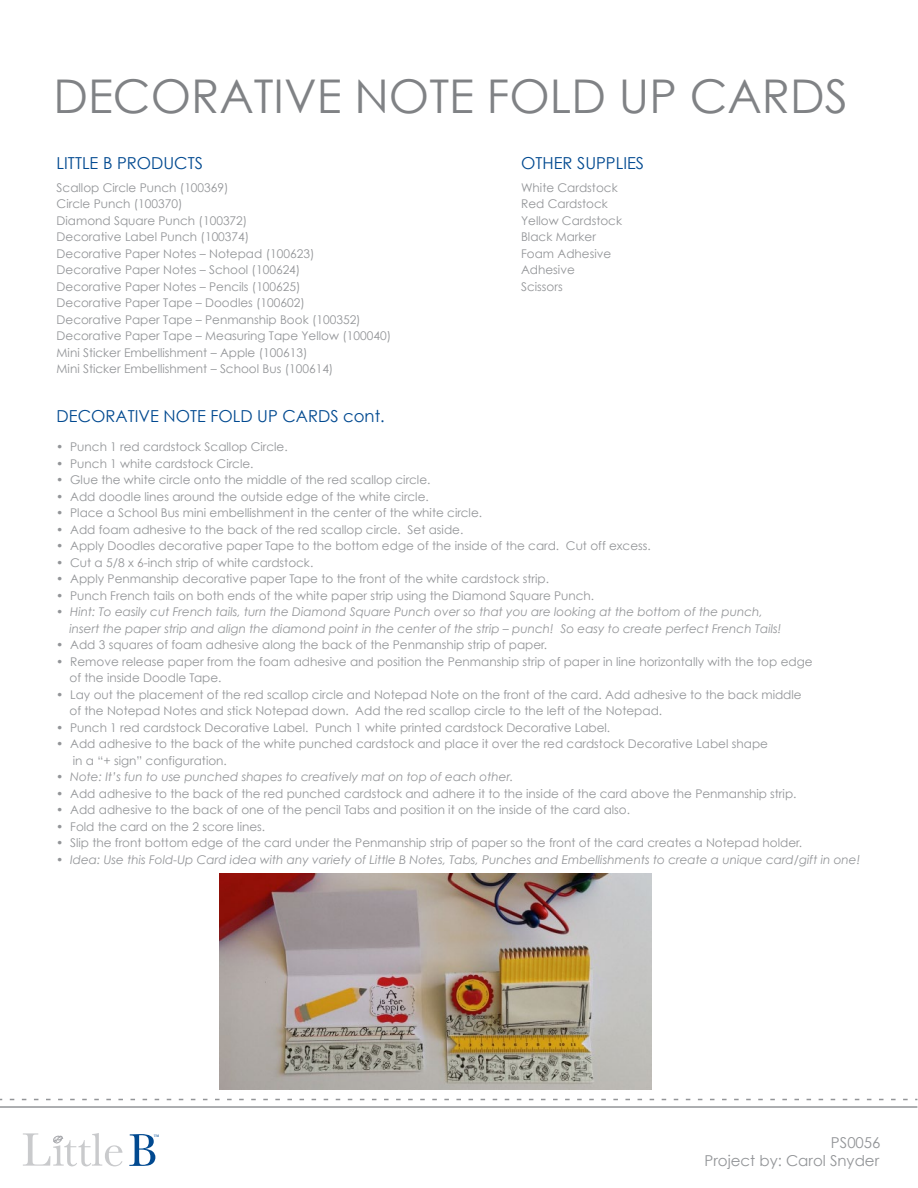
<style>
.page{position:relative;width:918px;height:1188px;background:#fff}
.page>*{position:absolute;margin:0;border:0;box-sizing:border-box;transform-origin:0 0}
.t1{font:46.5px "Century Gothic";color:#808285}
.t2{font:16.5px "Century Gothic";color:#014990}
.t3{font:15px/18px "Century Gothic";color:#939598;text-align:right}
.t4{font:12px/16.5px "Century Gothic";color:#939598}
.t5{font:italic 12px/16.5px "Century Gothic";color:#939598}
.t6{font:6.6px "Times";color:#014990}
.s1{font-style:normal}
</style>
<div class="page">
<svg style="left:129px;top:1134px;width:26px;height:32px"></svg>
<svg style="left:23px;top:1133px;width:99px;height:33px"></svg>
<svg style="left:10px;top:1099px;width:907px;height:1px"></svg>
<hr style="left:0;top:1106px;width:917px;height:2px;background:#939598">
<img style="left:220px;top:874px;width:432px;height:216px">
<h1 class="t1" style="left:53px;top:67px;width:796px">DECORATIVE NOTE FOLD UP CARDS</h1>
<h2 class="t2" style="left:57px;top:153px;width:148px">LITTLE B PRODUCTS</h2>
<h2 class="t2" style="left:521px;top:153px;width:125px">OTHER SUPPLIES</h2>
<p class="t4" style="left:57px;top:179px;width:336px">Scallop Circle Punch (100369)<br>Circle Punch (100370)<br>Diamond Square Punch (100372)<br>Decorative Label Punch (100374)<br>Decorative Paper Notes – Notepad (100623)<br>Decorative Paper Notes – School (100624)<br>Decorative Paper Notes – Pencils (100625)<br>Decorative Paper Tape – Doodles (100602)<br>Decorative Paper Tape – Penmanship Book (100352)<br>Decorative Paper Tape – Measuring Tape Yellow (100040)<br>Mini Sticker Embellishment – Apple (100613)<br>Mini Sticker Embellishment – School Bus (100614)</p>
<p class="t4" style="left:521px;top:179px;width:103px">White Cardstock<br>Red Cardstock<br>Yellow Cardstock<br>Black Marker<br>Foam Adhesive<br>Adhesive<br>Scissors</p>
<h2 class="t2" style="left:57px;top:406px;width:330px">DECORATIVE NOTE FOLD UP CARDS cont.</h2>
<p class="t4" style="left:56px;top:438px;width:233px">• Punch 1 red cardstock Scallop Circle.</p>
<p class="t4" style="left:56px;top:455px;width:199px">• Punch 1 white cardstock Circle.</p>
<p class="t4" style="left:56px;top:471px;width:376px">• Glue the white circle onto the middle of the red scallop circle.</p>
<p class="t4" style="left:56px;top:488px;width:374px">• Add doodle lines around the outside edge of the white circle.</p>
<p class="t4" style="left:56px;top:504px;width:427px">• Place a School Bus mini embellishment in the center of the white circle.</p>
<p class="t4" style="left:56px;top:521px;width:409px">• Add foam adhesive to the back of the red scallop circle. Set aside.</p>
<p class="t4" style="left:56px;top:537px;width:596px">• Apply Doodles decorative paper Tape to the bottom edge of the inside of the card. Cut off excess.</p>
<p class="t4" style="left:56px;top:554px;width:259px">• Cut a 5/8 x 6-inch strip of white cardstock.</p>
<p class="t4" style="left:56px;top:570px;width:494px">• Apply Penmanship decorative paper Tape to the front of the white cardstock strip.</p>
<p class="t4" style="left:56px;top:587px;width:539px">• Punch French tails on both ends of the white paper strip using the Diamond Square Punch.</p>
<p class="t5" style="left:70px;top:603px;width:713px;text-indent:-13px"><span class="s1">•</span> Hint: To easily cut French tails, turn the Diamond Square Punch over so that you are looking at the bottom of the punch, insert the paper strip and align the diamond point in the center of the strip – punch! So easy to create perfect French Tails!</p>
<p class="t4" style="left:56px;top:636px;width:493px">• Add 3 squares of foam adhesive along the back of the Penmanship strip of paper.</p>
<p class="t4" style="left:70px;top:653px;width:745px;text-indent:-13px">• Remove release paper from the foam adhesive and position the Penmanship strip of paper in line horizontally with the top edge of the inside Doodle Tape.</p>
<p class="t4" style="left:70px;top:686px;width:734px;text-indent:-13px">• Lay out the placement of the red scallop circle and Notepad Note on the front of the card. Add adhesive to the back middle of the Notepad Notes and stick Notepad down. Add the red scallop circle to the left of the Notepad.</p>
<p class="t4" style="left:56px;top:719px;width:555px">• Punch 1 red cardstock Decorative Label. Punch 1 white printed cardstock Decorative Label.</p>
<p class="t4" style="left:73px;top:735px;width:697px;text-indent:-17px">• Add adhesive to the back of the white punched cardstock and place it over the red cardstock Decorative Label shape in a “+ sign” configuration.</p>
<p class="t5" style="left:56px;top:768px;width:459px"><span class="s1">•</span> Note: It’s fun to use punched shapes to creatively mat on top of each other.</p>
<p class="t4" style="left:56px;top:785px;width:742px">• Add adhesive to the back of the red punched cardstock and adhere it to the inside of the card above the Penmanship strip.</p>
<p class="t4" style="left:56px;top:801px;width:575px">• Add adhesive to the back of one of the pencil Tabs and position it on the inside of the card also.</p>
<p class="t4" style="left:56px;top:818px;width:210px">• Fold the card on the 2 score lines.</p>
<p class="t4" style="left:56px;top:834px;width:747px">• Slip the front bottom edge of the card under the Penmanship strip of paper so the front of the card creates a Notepad holder.</p>
<p class="t5" style="left:56px;top:851px;width:806px"><span class="s1">•</span> Idea: Use this Fold-Up Card idea with any variety of Little B Notes, Tabs, Punches and Embellishments to create a unique card/gift in one!</p>
<p class="t6" style="left:154px;top:1130px;width:8px">™</p>
<p class="t3" style="left:705px;top:1134px;width:177px">PS0056<br>Project by: Carol Snyder</p>
</div>
